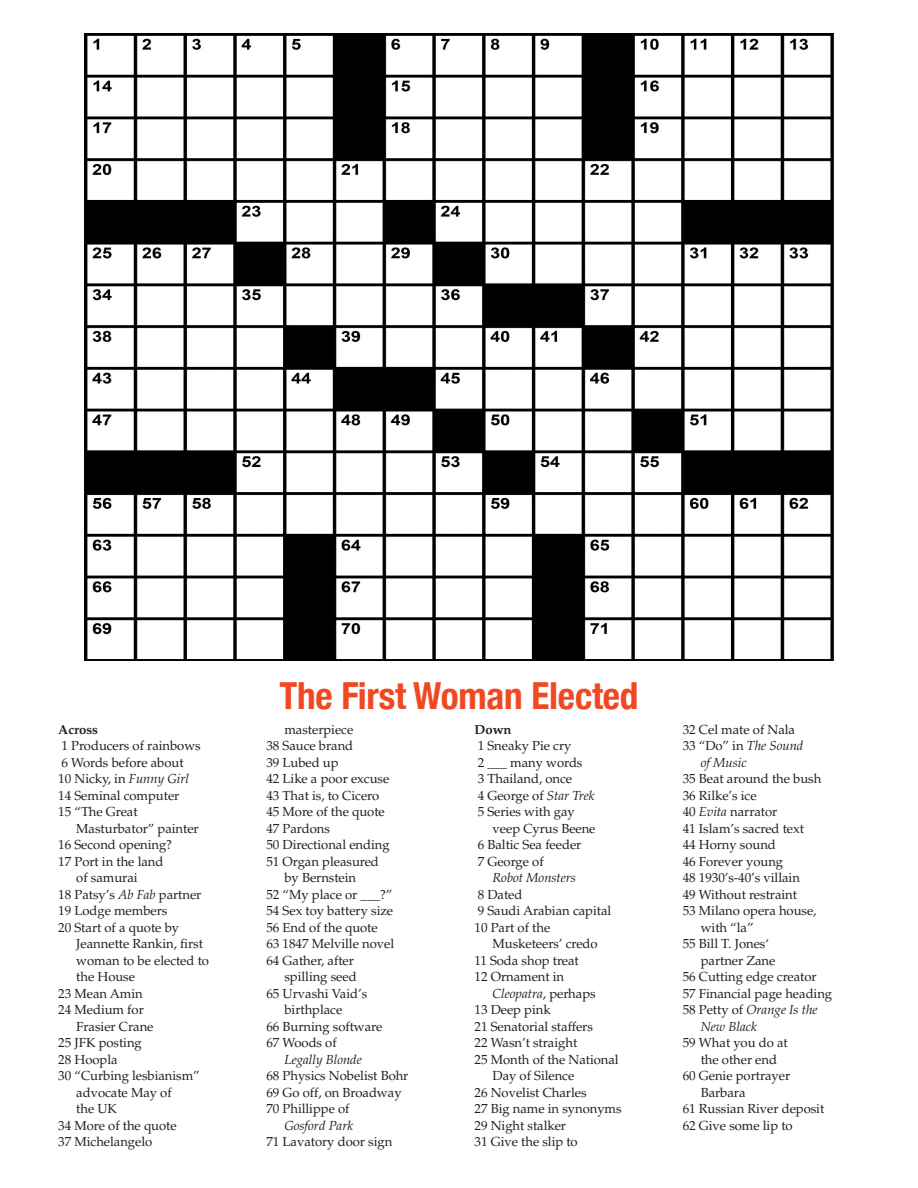
<style>
.page{position:relative;width:918px;height:1188px;background:#fff}
.page>*{position:absolute;margin:0;border:0;box-sizing:border-box;transform-origin:0 0}
.Body_Copy{font:700 condensed 37.2px "Helvetica Neue";letter-spacing:-.005em;color:#f04823}
.Body_Copy-2{font:13.05px "Palatino LT Std";letter-spacing:-.005em;color:#231f20}
.Body_Copy-3{font:italic 13.05px "Palatino LT Std";letter-spacing:-.005em;color:#231f20}
.Body_Copy-4{font:700 13.05px "Palatino LT Std";letter-spacing:-.005em;color:#231f20}
.s1{font-style:italic}
.s2{font-style:normal}
</style>
<div class="page">
<img style="left:85px;top:33px;width:748px;height:627px">
<p class="Body_Copy-4" style="left:58px;top:722px;width:41px">Across</p>
<p class="Body_Copy-2" style="left:62px;top:738px;width:141px">1 Producers of rainbows</p>
<p class="Body_Copy-2" style="left:62px;top:755px;width:124px">6 Words before about</p>
<p class="Body_Copy-2" style="left:58px;top:771px;width:132px">10 Nicky, in <span class="s1">Funny Girl</span></p>
<p class="Body_Copy-2" style="left:58px;top:788px;width:123px">14 Seminal computer</p>
<p class="Body_Copy-2" style="left:58px;top:804px;width:81px">15 “The Great</p>
<p class="Body_Copy-2" style="left:76px;top:821px;width:124px">Masturbator” painter</p>
<p class="Body_Copy-2" style="left:58px;top:837px;width:115px">16 Second opening?</p>
<p class="Body_Copy-2" style="left:58px;top:854px;width:107px">17 Port in the land</p>
<p class="Body_Copy-2" style="left:76px;top:870px;width:63px">of samurai</p>
<p class="Body_Copy-2" style="left:58px;top:887px;width:145px">18 Patsy’s <span class="s1">Ab Fab</span> partner</p>
<p class="Body_Copy-2" style="left:58px;top:903px;width:111px">19 Lodge members</p>
<p class="Body_Copy-2" style="left:58px;top:920px;width:122px">20 Start of a quote by</p>
<p class="Body_Copy-2" style="left:76px;top:936px;width:128px">Jeannette Rankin, first</p>
<p class="Body_Copy-2" style="left:76px;top:953px;width:134px">woman to be elected to</p>
<p class="Body_Copy-2" style="left:76px;top:969px;width:60px">the House</p>
<p class="Body_Copy-2" style="left:58px;top:986px;width:86px">23 Mean Amin</p>
<p class="Body_Copy-2" style="left:58px;top:1002px;width:87px">24 Medium for</p>
<p class="Body_Copy-2" style="left:76px;top:1019px;width:79px">Frasier Crane</p>
<p class="Body_Copy-2" style="left:58px;top:1035px;width:85px">25 JFK posting</p>
<p class="Body_Copy-2" style="left:58px;top:1052px;width:61px">28 Hoopla</p>
<p class="Body_Copy-2" style="left:58px;top:1068px;width:143px">30 “Curbing lesbianism”</p>
<p class="Body_Copy-2" style="left:76px;top:1085px;width:97px">advocate May of</p>
<p class="Body_Copy-2" style="left:76px;top:1101px;width:42px">the UK</p>
<p class="Body_Copy-2" style="left:58px;top:1118px;width:120px">34 More of the quote</p>
<p class="Body_Copy-2" style="left:58px;top:1134px;width:95px">37 Michelangelo</p>
<p class="Body_Copy" style="left:279px;top:664px;width:361px">The First Woman Elected</p>
<p class="Body_Copy-2" style="left:284px;top:722px;width:70px">masterpiece</p>
<p class="Body_Copy-2" style="left:266px;top:738px;width:88px">38 Sauce brand</p>
<p class="Body_Copy-2" style="left:266px;top:755px;width:74px">39 Lubed up</p>
<p class="Body_Copy-2" style="left:266px;top:771px;width:124px">42 Like a poor excuse</p>
<p class="Body_Copy-2" style="left:266px;top:788px;width:114px">43 That is, to Cicero</p>
<p class="Body_Copy-2" style="left:266px;top:804px;width:120px">45 More of the quote</p>
<p class="Body_Copy-2" style="left:266px;top:821px;width:65px">47 Pardons</p>
<p class="Body_Copy-2" style="left:266px;top:837px;width:125px">50 Directional ending</p>
<p class="Body_Copy-2" style="left:266px;top:854px;width:114px">51 Organ pleasured</p>
<p class="Body_Copy-2" style="left:284px;top:870px;width:73px">by Bernstein</p>
<p class="Body_Copy-2" style="left:266px;top:887px;width:127px">52 “My place or ___?”</p>
<p class="Body_Copy-2" style="left:266px;top:903px;width:128px">54 Sex toy battery size</p>
<p class="Body_Copy-2" style="left:266px;top:920px;width:113px">56 End of the quote</p>
<p class="Body_Copy-2" style="left:266px;top:936px;width:129px">63 1847 Melville novel</p>
<p class="Body_Copy-2" style="left:266px;top:953px;width:89px">64 Gather, after</p>
<p class="Body_Copy-2" style="left:284px;top:969px;width:74px">spilling seed</p>
<p class="Body_Copy-2" style="left:266px;top:986px;width:102px">65 Urvashi Vaid’s</p>
<p class="Body_Copy-2" style="left:284px;top:1002px;width:59px">birthplace</p>
<p class="Body_Copy-2" style="left:266px;top:1019px;width:118px">66 Burning software</p>
<p class="Body_Copy-2" style="left:266px;top:1035px;width:72px">67 Woods of</p>
<p class="Body_Copy-3" style="left:284px;top:1052px;width:79px">Legally Blonde</p>
<p class="Body_Copy-2" style="left:266px;top:1068px;width:144px">68 Physics Nobelist Bohr</p>
<p class="Body_Copy-2" style="left:266px;top:1085px;width:137px">69 Go off, on Broadway</p>
<p class="Body_Copy-2" style="left:266px;top:1101px;width:85px">70 Phillippe of</p>
<p class="Body_Copy-3" style="left:284px;top:1118px;width:70px">Gosford Park</p>
<p class="Body_Copy-2" style="left:266px;top:1134px;width:127px">71 Lavatory door sign</p>
<p class="Body_Copy-4" style="left:475px;top:722px;width:38px">Down</p>
<p class="Body_Copy-2" style="left:478px;top:738px;width:95px">1 Sneaky Pie cry</p>
<p class="Body_Copy-2" style="left:478px;top:755px;width:106px">2 ___ many words</p>
<p class="Body_Copy-2" style="left:478px;top:771px;width:96px">3 Thailand, once</p>
<p class="Body_Copy-2" style="left:478px;top:788px;width:118px">4 George of <span class="s1">Star Trek</span></p>
<p class="Body_Copy-2" style="left:478px;top:804px;width:99px">5 Series with gay</p>
<p class="Body_Copy-2" style="left:493px;top:821px;width:105px">veep Cyrus Beene</p>
<p class="Body_Copy-2" style="left:478px;top:837px;width:105px">6 Baltic Sea feeder</p>
<p class="Body_Copy-2" style="left:478px;top:854px;width:67px">7 George of</p>
<p class="Body_Copy-3" style="left:493px;top:870px;width:85px">Robot Monsters</p>
<p class="Body_Copy-2" style="left:478px;top:887px;width:46px">8 Dated</p>
<p class="Body_Copy-2" style="left:478px;top:903px;width:135px">9 Saudi Arabian capital</p>
<p class="Body_Copy-2" style="left:475px;top:920px;width:77px">10 Part of the</p>
<p class="Body_Copy-2" style="left:493px;top:936px;width:107px">Musketeers’ credo</p>
<p class="Body_Copy-2" style="left:475px;top:953px;width:106px">11 Soda shop treat</p>
<p class="Body_Copy-2" style="left:475px;top:969px;width:91px">12 Ornament in</p>
<p class="Body_Copy-3" style="left:493px;top:986px;width:105px">Cleopatra<span class="s2">, perhaps</span></p>
<p class="Body_Copy-2" style="left:475px;top:1002px;width:78px">13 Deep pink</p>
<p class="Body_Copy-2" style="left:475px;top:1019px;width:120px">21 Senatorial staffers</p>
<p class="Body_Copy-2" style="left:475px;top:1035px;width:104px">22 Wasn’t straight</p>
<p class="Body_Copy-2" style="left:475px;top:1052px;width:146px">25 Month of the National</p>
<p class="Body_Copy-2" style="left:493px;top:1068px;width:83px">Day of Silence</p>
<p class="Body_Copy-2" style="left:475px;top:1085px;width:113px">26 Novelist Charles</p>
<p class="Body_Copy-2" style="left:475px;top:1101px;width:149px">27 Big name in synonyms</p>
<p class="Body_Copy-2" style="left:475px;top:1118px;width:93px">29 Night stalker</p>
<p class="Body_Copy-2" style="left:475px;top:1134px;width:105px">31 Give the slip to</p>
<p class="Body_Copy-2" style="left:683px;top:722px;width:114px">32 Cel mate of Nala</p>
<p class="Body_Copy-2" style="left:683px;top:738px;width:122px">33 “Do” in <span class="s1">The Sound</span></p>
<p class="Body_Copy-3" style="left:701px;top:755px;width:48px">of Music</p>
<p class="Body_Copy-2" style="left:683px;top:771px;width:140px">35 Beat around the bush</p>
<p class="Body_Copy-2" style="left:683px;top:788px;width:75px">36 Rilke’s ice</p>
<p class="Body_Copy-2" style="left:683px;top:804px;width:96px">40 <span class="s1">Evita</span> narrator</p>
<p class="Body_Copy-2" style="left:683px;top:821px;width:123px">41 Islam’s sacred text</p>
<p class="Body_Copy-2" style="left:683px;top:837px;width:95px">44 Horny sound</p>
<p class="Body_Copy-2" style="left:683px;top:854px;width:102px">46 Forever young</p>
<p class="Body_Copy-2" style="left:683px;top:870px;width:119px">48 1930’s-40’s villain</p>
<p class="Body_Copy-2" style="left:683px;top:887px;width:116px">49 Without restraint</p>
<p class="Body_Copy-2" style="left:683px;top:903px;width:135px">53 Milano opera house,</p>
<p class="Body_Copy-2" style="left:701px;top:920px;width:54px">with “la”</p>
<p class="Body_Copy-2" style="left:683px;top:936px;width:88px">55 Bill T. Jones‘</p>
<p class="Body_Copy-2" style="left:701px;top:953px;width:76px">partner Zane</p>
<p class="Body_Copy-2" style="left:683px;top:969px;width:136px">56 Cutting edge creator</p>
<p class="Body_Copy-2" style="left:683px;top:986px;width:151px">57 Financial page heading</p>
<p class="Body_Copy-3" style="left:683px;top:1002px;width:137px"><span class="s2">58 Petty of</span> Orange Is the</p>
<p class="Body_Copy-3" style="left:701px;top:1019px;width:58px">New Black</p>
<p class="Body_Copy-2" style="left:683px;top:1035px;width:107px">59 What you do at</p>
<p class="Body_Copy-2" style="left:701px;top:1052px;width:78px">the other end</p>
<p class="Body_Copy-2" style="left:683px;top:1068px;width:109px">60 Genie portrayer</p>
<p class="Body_Copy-2" style="left:701px;top:1085px;width:46px">Barbara</p>
<p class="Body_Copy-2" style="left:683px;top:1101px;width:143px">61 Russian River deposit</p>
<p class="Body_Copy-2" style="left:683px;top:1118px;width:112px">62 Give some lip to</p>
</div>
